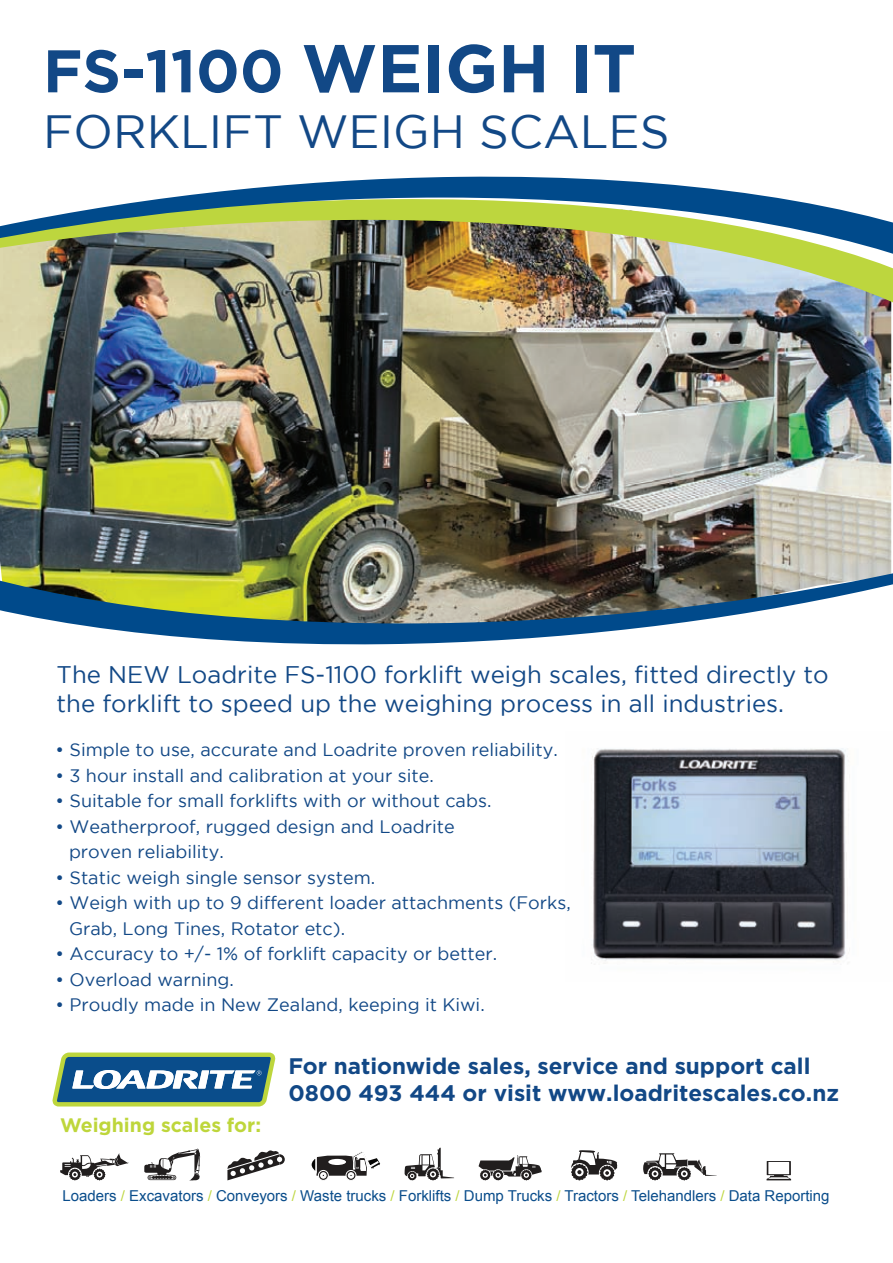
<style>
.page{position:relative;width:893px;height:1263px;background:#fff}
.page>*{position:absolute;margin:0;border:0;box-sizing:border-box;transform-origin:0 0}
.t1{font:700 60px "Gotham";color:#124886}
.t2{font:46.5px "Gotham";color:#124886}
.t3{font:24px/28.8px "Gotham";color:#124886}
.t4{font:700 22.5px/27px "Gotham";color:#124886}
.t5{font:700 19.5px "Gotham";color:#bed63b}
.t6{font:18px/25.5px "Gotham";color:#124886}
.t7{font:15px "Arial";color:#0a4d8b}
.s1{font-size:67.5px}
.s2{color:#bdd63d}
</style>
<div class="page">
<img style="left:591px;top:748px;width:258px;height:216px">
<img style="left:0;top:500px;width:893px;height:144px">
<img style="left:0;top:476px;width:892px;height:24px">
<img style="left:0;top:177px;width:893px;height:299px">
<svg style="left:571px;top:1150px;width:46px;height:30px"></svg>
<svg style="left:404px;top:1148px;width:50px;height:32px"></svg>
<svg style="left:643px;top:1153px;width:74px;height:27px"></svg>
<svg style="left:144px;top:1149px;width:57px;height:31px"></svg>
<svg style="left:479px;top:1155px;width:63px;height:25px"></svg>
<svg style="left:767px;top:1161px;width:24px;height:19px"></svg>
<svg style="left:227px;top:1150px;width:58px;height:30px"></svg>
<div style="left:318px;top:1170px;width:11px;height:11px;border:1px solid #fff;border-radius:50%"></div>
<div style="left:346px;top:1170px;width:10px;height:11px;border:1px solid #fff;border-radius:50%"></div>
<svg style="left:311px;top:1151px;width:69px;height:27px"></svg>
<svg style="left:60px;top:1153px;width:69px;height:27px"></svg>
<svg style="left:52px;top:1052px;width:223px;height:54px"></svg>
<p class="t1" style="left:43px;top:31px;width:595px">FS-1100 <span class="s1">WEIGH IT</span></p>
<p class="t2" style="left:43px;top:102px;width:628px">FORKLIFT WEIGH SCALES</p>
<p class="t3" style="left:57px;top:659px;width:774px">The NEW Loadrite FS-1100 forklift weigh scales, fitted directly to the forklift to speed up the weighing process in all industries.</p>
<p class="t6" style="left:56px;top:736px;width:504px">• Simple to use, accurate and Loadrite proven reliability.</p>
<p class="t6" style="left:56px;top:762px;width:380px">• 3 hour install and calibration at your site.</p>
<p class="t6" style="left:56px;top:787px;width:437px">• Suitable for small forklifts with or without cabs.</p>
<p class="t6" style="left:69px;top:813px;width:387px;text-indent:-14px">• Weatherproof, rugged design and Loadrite proven reliability.</p>
<p class="t6" style="left:56px;top:864px;width:321px">• Static weigh single sensor system.</p>
<p class="t6" style="left:69px;top:889px;width:503px;text-indent:-14px">• Weigh with up to 9 different loader attachments (Forks,<br>Grab, Long Tines, Rotator etc).</p>
<p class="t6" style="left:56px;top:940px;width:443px">• Accuracy to +/- 1% of forklift capacity or better.</p>
<p class="t6" style="left:56px;top:966px;width:180px">• Overload warning.</p>
<p class="t6" style="left:56px;top:991px;width:431px">• Proudly made in New Zealand, keeping it Kiwi.</p>
<p class="t5" style="left:60px;top:1112px;width:202px">Weighing scales for:</p>
<p class="t4" style="left:288px;top:1052px;width:552px">For nationwide sales, service and support call<br>0800 493 444 or visit www.loadritescales.co.nz</p>
<p class="t7" style="left:63px;top:1186px;width:768px">Loaders <span class="s2">/</span> Excavators <span class="s2">/</span> Conveyors <span class="s2">/</span> Waste trucks <span class="s2">/</span> Forklifts <span class="s2">/</span> Dump Trucks <span class="s2">/</span> Tractors <span class="s2">/</span> Telehandlers <span class="s2">/</span> Data Reporting</p>
</div>
